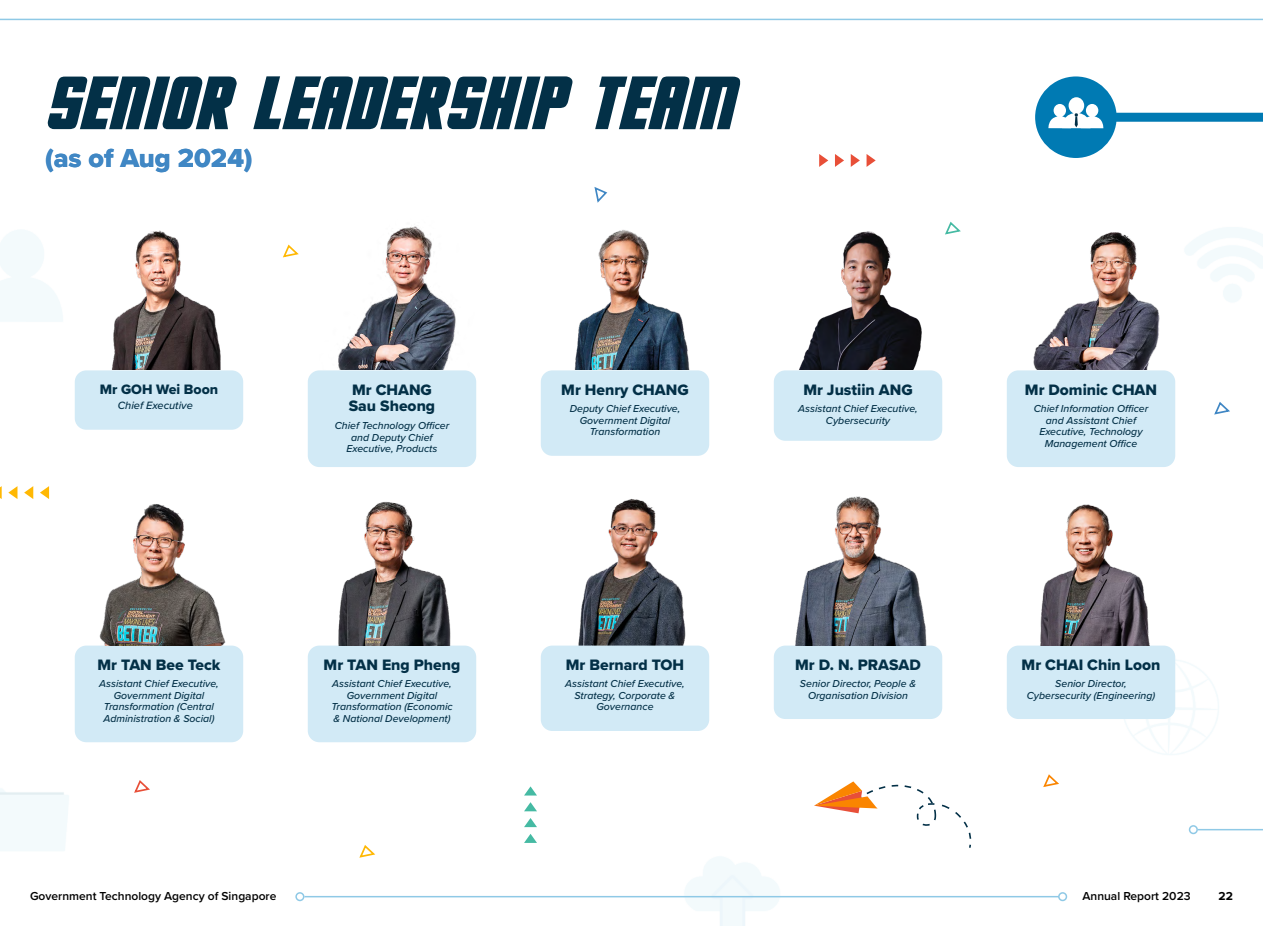
<style>
.page{position:relative;width:1263px;height:926px;background:#fff}
.page>*{position:absolute;margin:0;border:0;box-sizing:border-box;transform-origin:0 0}
.t1{font:72px "Hes Dead Jim";color:#033047}
.t2{font:27px "Proxima Nova Extrabld";color:#4087c4}
.t3{font:15.6px/15.8px "Proxima Nova Extrabld";color:#033047}
.t4{font:14.1px "Proxima Nova Extrabld";color:#033047}
.t5{font:600 12px "Proxima Nova";color:#000}
.t6{font:700 12px "Proxima Nova";color:#000}
.t7{font:italic 500 10.95px "Proxima Nova";color:#033047}
.t8{font:italic 500 10.5px/11.7px "Proxima Nova";color:#033047;text-align:center}
</style>
<div class="page">
<hr style="left:1198px;top:829px;width:65px;height:1px;background:#8fc9e6">
<div style="left:1189px;top:825px;width:9px;height:9px;border:2px solid #8fc9e6;border-radius:50%"></div>
<svg style="left:0;top:486px;width:2px;height:13px"></svg>
<svg style="left:8px;top:486px;width:9px;height:13px"></svg>
<svg style="left:24px;top:486px;width:9px;height:13px"></svg>
<svg style="left:40px;top:486px;width:9px;height:13px"></svg>
<svg style="left:524px;top:786px;width:13px;height:9px"></svg>
<svg style="left:524px;top:802px;width:13px;height:9px"></svg>
<svg style="left:524px;top:818px;width:13px;height:9px"></svg>
<svg style="left:524px;top:834px;width:13px;height:9px"></svg>
<svg style="left:866px;top:154px;width:10px;height:13px"></svg>
<svg style="left:851px;top:154px;width:9px;height:13px"></svg>
<svg style="left:835px;top:154px;width:9px;height:13px"></svg>
<svg style="left:819px;top:154px;width:9px;height:13px"></svg>
<svg style="left:359px;top:845px;width:17px;height:13px"></svg>
<svg style="left:134px;top:780px;width:16px;height:13px"></svg>
<svg style="left:1043px;top:774px;width:16px;height:13px"></svg>
<svg style="left:1214px;top:402px;width:16px;height:13px"></svg>
<svg style="left:283px;top:244px;width:16px;height:14px"></svg>
<svg style="left:945px;top:221px;width:16px;height:14px"></svg>
<svg style="left:594px;top:187px;width:14px;height:16px"></svg>
<svg style="left:814px;top:781px;width:158px;height:67px"></svg>
<hr style="left:304px;top:896px;width:755px;height:1px;background:#8fc9e6">
<div style="left:1058px;top:892px;width:9px;height:9px;border:2px solid #8fc9e6;border-radius:50%"></div>
<div style="left:295px;top:892px;width:9px;height:9px;border:2px solid #8fc9e6;border-radius:50%"></div>
<div style="left:1035px;top:76px;width:82px;height:82px;background:#007ab3;border-radius:50%"></div>
<svg style="left:1048px;top:97px;width:56px;height:31px"></svg>
<div style="left:1108px;top:113px;width:155px;height:9px;background:#007ab3"></div>
<img style="left:578px;top:499px;width:108px;height:146px">
<img style="left:111px;top:230px;width:110px;height:140px">
<div style="left:75px;top:370px;width:168px;height:60px;background:#d2eaf6;border-radius:11px"></div>
<div style="left:308px;top:370px;width:168px;height:97px;background:#d2eaf6;border-radius:11px"></div>
<div style="left:308px;top:645px;width:168px;height:97px;background:#d2eaf6;border-radius:11px"></div>
<div style="left:541px;top:645px;width:168px;height:86px;background:#d2eaf6;border-radius:11px"></div>
<div style="left:541px;top:370px;width:168px;height:86px;background:#d2eaf6;border-radius:11px"></div>
<div style="left:75px;top:645px;width:168px;height:97px;background:#d2eaf6;border-radius:11px"></div>
<div style="left:774px;top:370px;width:168px;height:71px;background:#d2eaf6;border-radius:11px"></div>
<div style="left:774px;top:645px;width:168px;height:74px;background:#d2eaf6;border-radius:11px"></div>
<div style="left:1007px;top:370px;width:168px;height:97px;background:#d2eaf6;border-radius:11px"></div>
<div style="left:1007px;top:645px;width:168px;height:74px;background:#d2eaf6;border-radius:11px"></div>
<img style="left:338px;top:226px;width:118px;height:144px">
<img style="left:316px;top:501px;width:144px;height:145px">
<img style="left:574px;top:230px;width:116px;height:140px">
<img style="left:83px;top:504px;width:152px;height:142px">
<img style="left:799px;top:231px;width:123px;height:139px">
<img style="left:782px;top:496px;width:152px;height:150px">
<img style="left:1033px;top:232px;width:155px;height:138px">
<img style="left:1015px;top:504px;width:152px;height:142px">
<hr style="left:0;top:19px;width:1263px;height:1px;background:#8fc9e6">
<h1 class="t1" style="left:45px;top:71px;width:690px">SENIOR LEADERSHIP TEAM</h1>
<h2 class="t2" style="left:45px;top:137px;width:209px">(as of Aug 2024)</h2>
<h3 class="t4" style="left:100px;top:379px;width:120px">Mr GOH Wei Boon</h3>
<h3 class="t3" style="left:349px;top:382px;width:88px">Mr CHANG<br>Sau Sheong</h3>
<p class="t7" style="left:118px;top:397px;width:77px">Chief Executive</p>
<p class="t8" style="left:335px;top:419px;width:116px">Chief Technology Officer and Deputy Chief<br>Executive, Products</p>
<h3 class="t3" style="left:561px;top:382px;width:129px">Mr Henry CHANG</h3>
<p class="t8" style="left:570px;top:402px;width:112px">Deputy Chief Executive,<br>Government Digital<br>Transformation</p>
<h3 class="t3" style="left:803px;top:382px;width:111px">Mr Justiin ANG</h3>
<p class="t8" style="left:798px;top:402px;width:121px">Assistant Chief Executive,<br>Cybersecurity</p>
<h3 class="t3" style="left:1025px;top:382px;width:134px">Mr Dominic CHAN</h3>
<p class="t8" style="left:1034px;top:402px;width:116px">Chief Information Officer and Assistant Chief<br>Executive, Technology<br>Management Office</p>
<h3 class="t3" style="left:97px;top:657px;width:125px">Mr TAN Bee Teck</h3>
<h3 class="t3" style="left:324px;top:657px;width:138px">Mr TAN Eng Pheng</h3>
<h3 class="t3" style="left:566px;top:657px;width:120px">Mr Bernard TOH</h3>
<h3 class="t3" style="left:795px;top:657px;width:127px">Mr D. N. PRASAD</h3>
<h3 class="t3" style="left:1022px;top:657px;width:140px">Mr CHAI Chin Loon</h3>
<p class="t8" style="left:99px;top:677px;width:121px">Assistant Chief Executive,<br>Government Digital<br>Transformation (Central<br>Administration &amp; Social)</p>
<p class="t8" style="left:331px;top:677px;width:123px">Assistant Chief Executive,<br>Government Digital<br>Transformation (Economic &amp; National Development)</p>
<p class="t8" style="left:565px;top:677px;width:121px">Assistant Chief Executive,<br>Strategy, Corporate &amp;<br>Governance</p>
<p class="t8" style="left:800px;top:677px;width:118px">Senior Director, People &amp;<br>Organisation Division</p>
<p class="t8" style="left:1027px;top:677px;width:130px">Senior Director,<br>Cybersecurity (Engineering)</p>
<p class="t5" style="left:30px;top:887px;width:248px">Government Technology Agency of Singapore</p>
<p class="t5" style="left:1082px;top:887px;width:110px">Annual Report 2023</p>
<p class="t6" style="left:1218px;top:887px;width:16px">22</p>
</div>
